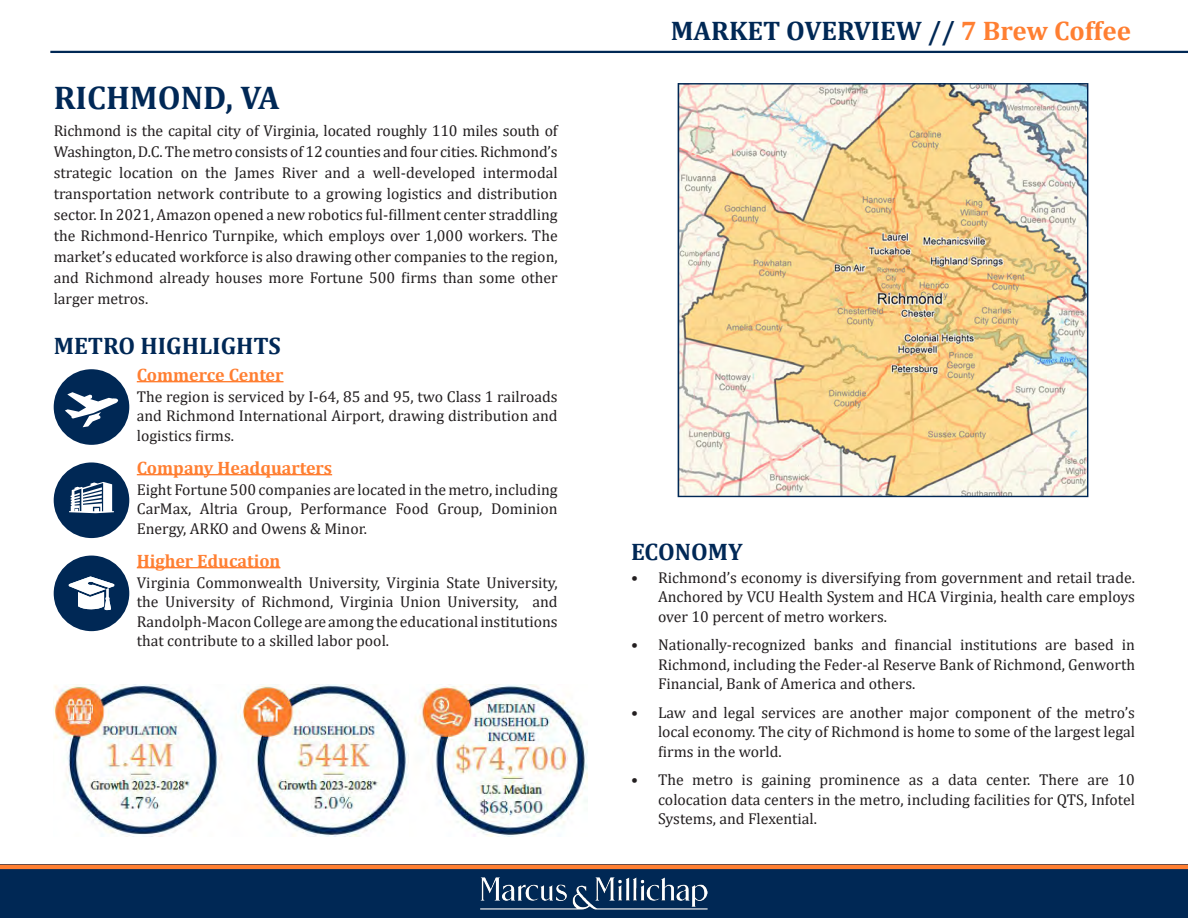
<style>
.page{position:relative;width:1188px;height:918px;background:#fff}
.page>*{position:absolute;margin:0;border:0;box-sizing:border-box;transform-origin:0 0}
.t1{font:700 33px "Cambria";color:#002856}
.t2{font:700 27px "Cambria";color:#002855}
.t3{font:700 24px "Cambria";color:#002856}
.t4{font:700 18px "Cambria";color:#ff7f32}
.t5{font:15.75px/19.5px "Cambria";color:#231f20;text-align:justify}
.s1{color:#ff7f32}
</style>
<div class="page">
<hr style="left:50px;top:51px;width:1138px;height:2px;background:#002855">
<div style="left:0;top:865px;width:1188px;height:53px;background:#002855"></div>
<hr style="left:0;top:865px;width:1188px;height:4px;background:#ff7f32">
<img style="left:481px;top:878px;width:226px;height:32px">
<img style="left:680px;top:85px;width:406px;height:410px">
<img style="left:54px;top:685px;width:534px;height:151px">
<hr style="left:137px;top:381px;width:147px;height:1px;background:#ff7f32">
<hr style="left:137px;top:474px;width:195px;height:1px;background:#ff7f32">
<hr style="left:137px;top:567px;width:143px;height:1px;background:#ff7f32">
<div style="left:54px;top:369px;width:75px;height:76px;background:#002855;border-radius:50%"></div>
<svg style="left:65px;top:392px;width:53px;height:35px"></svg>
<div style="left:54px;top:462px;width:75px;height:76px;background:#002855;border-radius:50%"></div>
<svg style="left:69px;top:482px;width:45px;height:31px"></svg>
<div style="left:54px;top:556px;width:75px;height:75px;background:#002855;border-radius:50%"></div>
<svg style="left:69px;top:577px;width:45px;height:33px"></svg>
<p class="t1" style="left:54px;top:74px;width:228px">RICHMOND, VA</p>
<p class="t5" style="left:54px;top:120px;width:506px;line-height:21px">Richmond is the capital city of Virginia, located roughly 110 miles south of Washington, D.C. The metro consists of 12 counties and four cities. Richmond’s strategic location on the James River and a well-developed intermodal transportation network contribute to a growing logistics and distribution sector. In 2021, Amazon opened a new robotics ful-fillment center straddling the Richmond-Henrico Turnpike, which employs over 1,000 workers. The market’s educated workforce is also drawing other companies to the region, and Richmond already houses more Fortune 500 firms than some other larger metros.</p>
<p class="t3" style="left:54px;top:329px;width:229px">METRO HIGHLIGHTS</p>
<p class="t4" style="left:137px;top:362px;width:148px">Commerce Center</p>
<p class="t5" style="left:137px;top:387px;width:422px">The region is serviced by I-64, 85 and 95, two Class 1 railroads and Richmond International Airport, drawing distribution and logistics firms.</p>
<p class="t4" style="left:137px;top:455px;width:197px">Company Headquarters</p>
<p class="t5" style="left:137px;top:480px;width:422px">Eight Fortune 500 companies are located in the metro, including CarMax, Altria Group, Performance Food Group, Dominion Energy, ARKO and Owens &amp; Minor.</p>
<p class="t4" style="left:137px;top:548px;width:145px">Higher Education</p>
<p class="t5" style="left:137px;top:573px;width:422px">Virginia Commonwealth University, Virginia State University, the University of Richmond, Virginia Union University, and Randolph-Macon College are among the educational institutions that contribute to a skilled labor pool.</p>
<p class="t2" style="left:671px;top:12px;width:462px">MARKET OVERVIEW // <span class="s1">7 Brew Coffee</span></p>
<p class="t3" style="left:631px;top:535px;width:113px">ECONOMY</p>
<p class="t5" style="left:658px;top:567px;width:478px;text-indent:-27px">• Richmond’s economy is diversifying from government and retail trade.<br>Anchored by VCU Health System and HCA Virginia, health care employs over 10 percent of metro workers.</p>
<p class="t5" style="left:658px;top:635px;width:479px;text-indent:-27px">• Nationally-recognized banks and financial institutions are based in Richmond, including the Feder-al Reserve Bank of Richmond, Genworth Financial, Bank of America and others.</p>
<p class="t5" style="left:658px;top:702px;width:479px;text-indent:-27px">• Law and legal services are another major component of the metro’s local economy. The city of Richmond is home to some of the largest legal firms in the world.</p>
<p class="t5" style="left:658px;top:770px;width:479px;text-indent:-27px">• The metro is gaining prominence as a data center. There are 10 colocation data centers in the metro, including facilities for QTS, Infotel Systems, and Flexential.</p>
</div>
